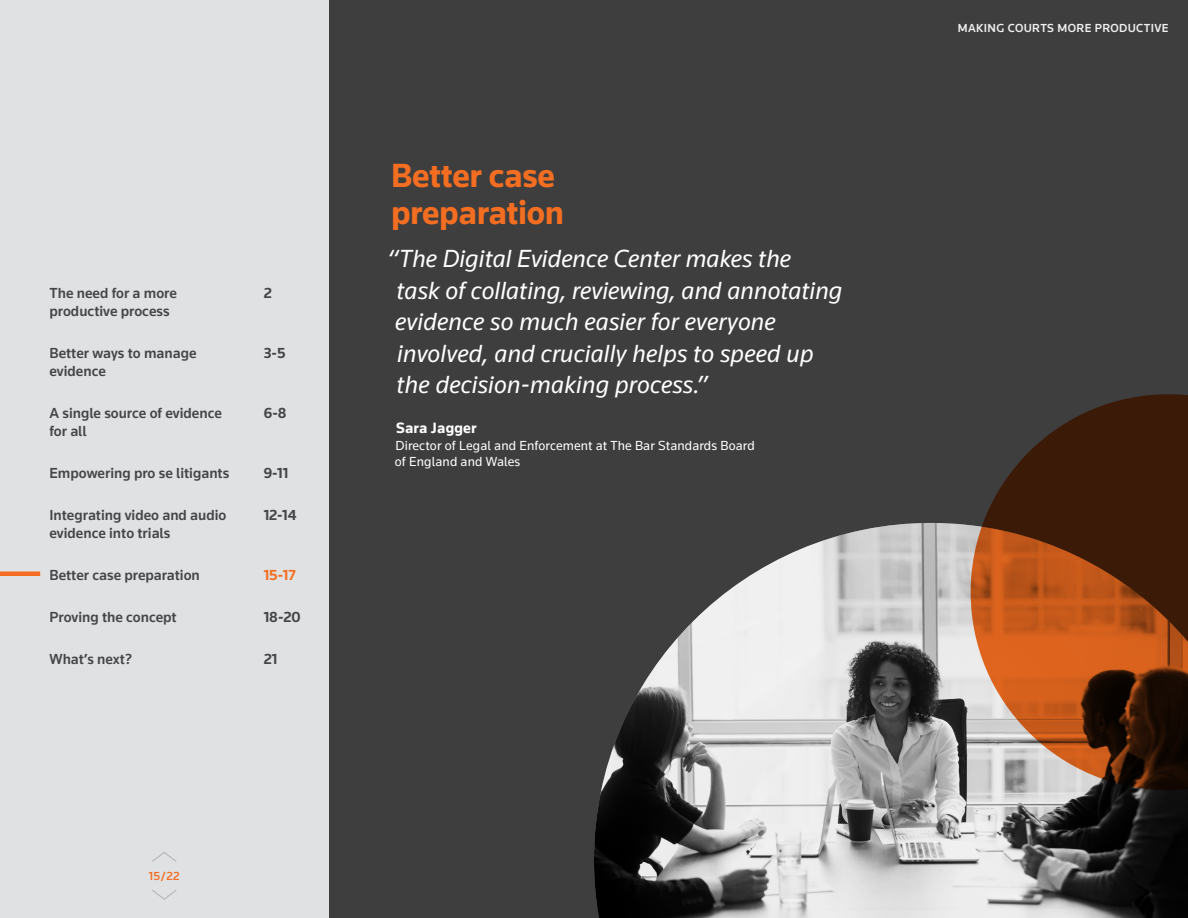
<style>
.page{position:relative;width:1188px;height:918px;background:#fff}
.page>*{position:absolute;margin:0;border:0;box-sizing:border-box;transform-origin:0 0}
.headline-orange-sect{font:700 34.5px/36.8px "Knowledge 2017";letter-spacing:-.01em;color:#f36e21}
.Testimonial-large{font:italic 25.5px/31.5px "Knowledge 2017";letter-spacing:.005em;color:#fff}
.name-testimonial{font:700 15.3px "Knowledge 2017";letter-spacing:.01em;color:#fff}
.guide{font:500 15px/18px "Knowledge 2017";color:#454647}
.guide-2{font:700 15px "Knowledge 2017";color:#454647}
.guide-3{font:700 15px "Knowledge 2017";color:#f36e21}
.title-testimonial{font:13.5px/15.8px "Knowledge 2017";letter-spacing:.01em;color:#fff}
.t1{font:500 12px "Knowledge 2017";letter-spacing:.03em;color:#efeff0}
.t2{font:500 12px "Knowledge 2017";color:#f36e21}
</style>
<div class="page">
<div style="left:328px;top:0;width:860px;height:918px;background:#3e3e3f"></div>
<div style="left:0;top:0;width:328px;height:918px;background:#e0e1e3"></div>
<hr style="left:0;top:572px;width:40px;height:4px;background:#f36e21">
<img style="left:594px;top:523px;width:594px;height:395px">
<svg style="left:971px;top:394px;width:217px;height:396px;background:#774528"></svg>
<svg style="left:152px;top:890px;width:25px;height:10px"></svg>
<svg style="left:152px;top:852px;width:25px;height:10px"></svg>
<p class="guide" style="left:50px;top:284px;width:129px">The need for a more productive process</p>
<p class="guide" style="left:50px;top:344px;width:149px">Better ways to manage evidence</p>
<p class="guide" style="left:50px;top:404px;width:174px">A single source of evidence for all</p>
<p class="guide" style="left:50px;top:464px;width:181px">Empowering pro se litigants</p>
<p class="guide" style="left:50px;top:506px;width:178px">Integrating video and audio evidence into trials</p>
<p class="guide" style="left:50px;top:566px;width:152px">Better case preparation</p>
<p class="guide" style="left:50px;top:608px;width:129px">Proving the concept</p>
<p class="guide" style="left:50px;top:650px;width:84px">What’s next?</p>
<p class="guide-2" style="left:264px;top:284px;width:10px">2</p>
<p class="guide-2" style="left:264px;top:344px;width:23px">3-5</p>
<p class="guide-2" style="left:264px;top:404px;width:24px">6-8</p>
<p class="guide-2" style="left:264px;top:464px;width:26px">9-11</p>
<p class="guide-2" style="left:264px;top:506px;width:34px">12-14</p>
<p class="guide-3" style="left:264px;top:566px;width:34px">15-17</p>
<p class="guide-2" style="left:264px;top:608px;width:39px">18-20</p>
<p class="guide-2" style="left:264px;top:650px;width:15px">21</p>
<p class="t2" style="left:149px;top:868px;width:32px">15/22</p>
<p class="headline-orange-sect" style="left:391px;top:156px;width:174px">Better case preparation</p>
<p class="Testimonial-large" style="left:388px;top:243px;width:456px">“The Digital Evidence Center makes the<br>task of collating, reviewing, and annotating evidence so much easier for everyone involved, and crucially helps to speed up the decision-making process.”</p>
<p class="name-testimonial" style="left:396px;top:419px;width:82px">Sara Jagger</p>
<p class="title-testimonial" style="left:395px;top:438px;width:362px">Director of Legal and Enforcement at The Bar Standards Board of England and Wales</p>
<p class="t1" style="left:958px;top:21px;width:212px">MAKING COURTS MORE PRODUCTIVE</p>
</div>
